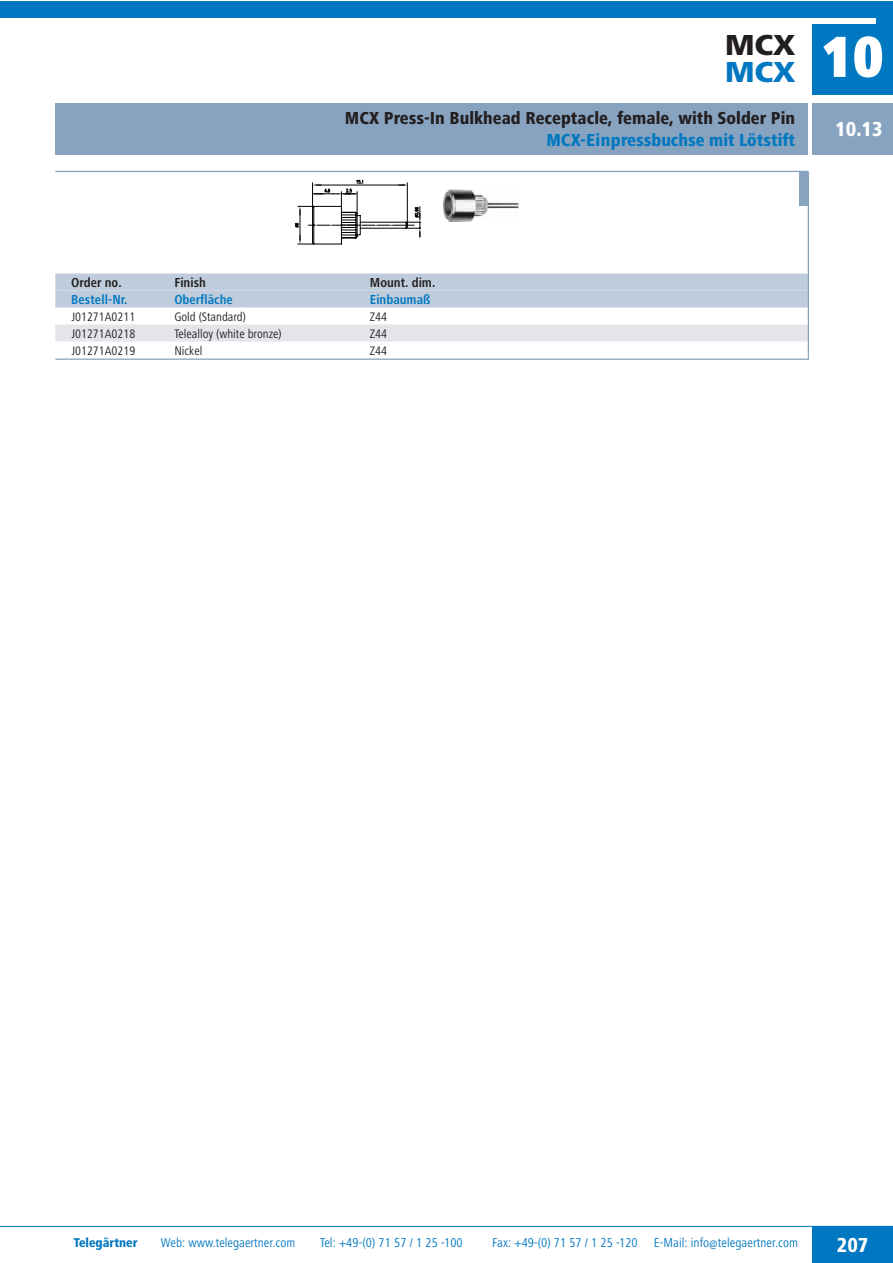
<style>
.page{position:relative;width:893px;height:1263px;background:#fff}
.page>*{position:absolute;margin:0;border:0;box-sizing:border-box;transform-origin:0 0}
.t1{font:800 30px/27px "Frutiger Next LT";color:#231f20}
.t2{font:800 condensed 21px "Frutiger Next LT";color:#fff}
.t3{font:800 condensed 18px "Frutiger Next LT";color:#231f20}
.t4{font:800 condensed 18px "Frutiger Next LT";color:#0078c1}
.t5{font:700 condensed 13.5px "Frutiger Next LT";color:#0078c1}
.t6{font:700 condensed 13.5px "Frutiger Next LT";color:#231f20}
.t7{font:condensed 13.2px "Frutiger Next LT";letter-spacing:.005em;color:#0078c1}
.t8{font:800 condensed 13.2px "Frutiger Next LT";color:#0078c1}
.t9{font:condensed 12.75px "Frutiger Next LT";color:#231f20}
.s1{color:#0078c1}
</style>
<div class="page">
<div style="left:0;top:1px;width:892px;height:17px;background:#0078c1"></div>
<div style="left:812px;top:1px;width:80px;height:94px;background:#0078c1"></div>
<div style="left:0;top:18px;width:876px;height:5px;background:#fff"></div>
<div style="left:812px;top:1226px;width:80px;height:37px;background:#0078c1"></div>
<hr style="left:0;top:1226px;width:892px;height:1px;background:#0078c1">
<div style="left:812px;top:103px;width:80px;height:51px;background:#88a3bf"></div>
<div style="left:55px;top:103px;width:753px;height:51px;background:#88a3bf"></div>
<hr style="left:55px;top:171px;width:753px;height:1px;background:#88a3bf">
<svg style="left:295px;top:180px;width:126px;height:65px"></svg>
<img style="left:444px;top:189px;width:75px;height:33px">
<div style="left:799px;top:171px;width:9px;height:34px;background:#88a3bf"></div>
<div style="left:55px;top:273px;width:753px;height:17px;background:#bfccdc"></div>
<div style="left:55px;top:290px;width:753px;height:17px;background:#bfccdc"></div>
<div style="left:55px;top:324px;width:753px;height:17px;background:#e4e4ea"></div>
<hr style="left:55px;top:358px;width:753px;height:2px;background:#88a3bf">
<hr style="left:808px;top:171px;width:1px;height:189px;background:#88a3bf">
<h1 class="t1" style="left:725px;top:35px;width:160px">MCX<br><span class="s1">MCX</span> <sup>10</sup></h1>
<h2 class="t2" style="left:835px;top:121px;width:49px">10.13</h2>
<h3 class="t3" style="left:345px;top:111px;width:452px">MCX Press-In Bulkhead Receptacle, female, with Solder Pin</h3>
<h3 class="t4" style="left:546px;top:133px;width:250px">MCX-Einpressbuchse mit Lötstift</h3>
<p class="t6" style="left:71px;top:277px;width:52px">Order no.</p>
<p class="t6" style="left:174px;top:277px;width:33px">Finish</p>
<p class="t6" style="left:370px;top:277px;width:67px">Mount. dim.</p>
<p class="t5" style="left:71px;top:294px;width:58px">Bestell-Nr.</p>
<p class="t5" style="left:174px;top:294px;width:60px">Oberfläche</p>
<p class="t5" style="left:370px;top:294px;width:62px">Einbaumaß</p>
<p class="t9" style="left:72px;top:312px;width:65px">J01271A0211</p>
<p class="t9" style="left:174px;top:312px;width:73px">Gold (Standard)</p>
<p class="t9" style="left:370px;top:312px;width:19px">Z44</p>
<p class="t9" style="left:72px;top:329px;width:65px">J01271A0218</p>
<p class="t9" style="left:174px;top:329px;width:109px">Telealloy (white bronze)</p>
<p class="t9" style="left:370px;top:329px;width:19px">Z44</p>
<p class="t9" style="left:72px;top:346px;width:65px">J01271A0219</p>
<p class="t9" style="left:174px;top:346px;width:30px">Nickel</p>
<p class="t9" style="left:370px;top:346px;width:19px">Z44</p>
<p class="t8" style="left:74px;top:1237px;width:65px">Telegärtner</p>
<p class="t7" style="left:161px;top:1237px;width:136px">Web: www.telegaertner.com</p>
<p class="t7" style="left:320px;top:1237px;width:144px">Tel: +49-(0) 71 57 / 1 25 -100</p>
<p class="t7" style="left:492px;top:1237px;width:308px">Fax: +49-(0) 71 57 / 1 25 -120 E-Mail: info@telegaertner.com</p>
<h2 class="t2" style="left:837px;top:1237px;width:33px">207</h2>
</div>
